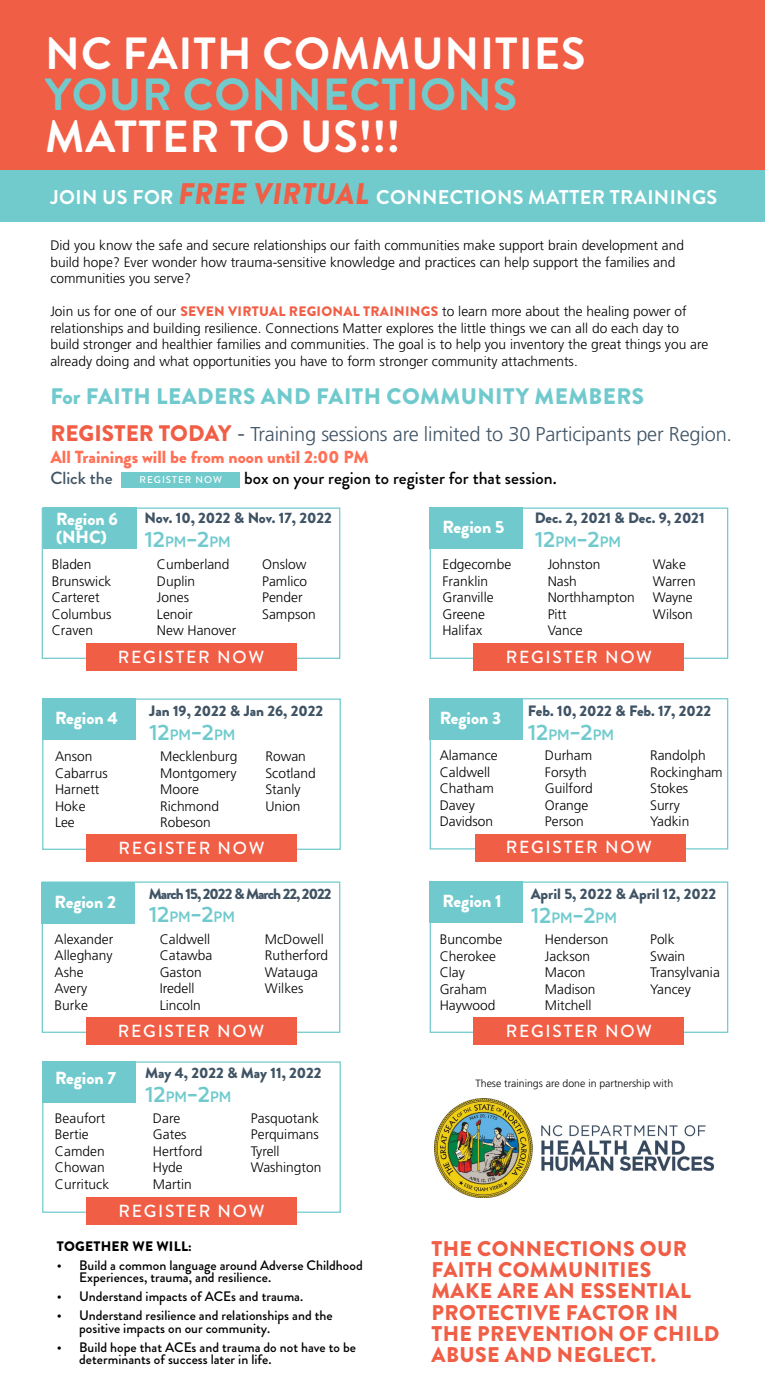
<style>
.page{position:relative;width:765px;height:1395px;background:#fff}
.page>*{position:absolute;margin:0;border:0;box-sizing:border-box;transform-origin:0 0}
.t1{font:700 45px "Brandon Grotesque";letter-spacing:.02em;color:#fff}
.t2{font:700 45px "Brandon Grotesque";letter-spacing:.02em;color:#71cbcd}
.t3{font:600 22.5px "Hartwell";color:#70cacd}
.t4{font:900 22.5px "Brandon Grotesque";letter-spacing:.02em;color:#70cacd}
.t5{font:900 21.25px/21.2px "Brandon Grotesque";letter-spacing:.02em;color:#f15e46}
.t6{font:300 20px "Frutiger";letter-spacing:-.01em;color:#3f5364}
.t7{font:700 19.88px "Brandon Grotesque";letter-spacing:.02em;color:#fff}
.t8{font:500 17.5px "Brandon Grotesque";letter-spacing:.1em;color:#fff}
.t9{font:900 17.5px/17.5px "Brandon Grotesque";color:#fff}
.t10{font:500 17.5px "Brandon Grotesque";color:#000}
.t11{font:900 17.5px "Brandon Grotesque";color:#ff7056}
.t12{font:500 17.5px "Brandon Grotesque";color:#3f5364}
.t13{font:900 15px "Brandon Grotesque";letter-spacing:-.005em;color:#3f5364}
.t14{font:900 15px "Brandon Grotesque";letter-spacing:-.06em;color:#3f5364}
.t15{font:300 13.75px/16.5px "Frutiger";color:#000}
.t16{font:500 13.75px/12.5px "Brandon Grotesque";color:#000}
.t17{font:900 13.75px "Brandon Grotesque";letter-spacing:.02em;color:#000}
.t18{font:300 10.5px "Frutiger";color:#000}
.t19{font:500 9.88px "Brandon Grotesque";letter-spacing:.1em;color:#fff}
.s1{font-weight:900;font-style:italic;font-size:29.75px;color:#f15e46}
.s2{font-family:"Brandon Grotesque";font-weight:900;color:#f15e46}
.s3{font-family:"Brandon Grotesque";font-weight:900;font-size:22.5px;color:#f15e46}
.s4{font-size:22.5px}
.s5{font-size:15.75px}
</style>
<div class="page">
<div style="left:42px;top:699px;width:93px;height:41px;background:#70cacd"></div>
<div style="left:42px;top:699px;width:299px;height:151px;border:1px solid #70cacd"></div>
<div style="left:86px;top:834px;width:211px;height:28px;background:#f15e46"></div>
<div style="left:0;top:0;width:765px;height:220px;background:#f15e46"></div>
<div style="left:0;top:170px;width:765px;height:51px;background:#71cbcd"></div>
<img style="left:435px;top:1099px;width:279px;height:98px">
<div style="left:430px;top:882px;width:93px;height:41px;background:#70cacd"></div>
<div style="left:42px;top:882px;width:93px;height:41px;background:#70cacd"></div>
<div style="left:430px;top:508px;width:93px;height:41px;background:#70cacd"></div>
<div style="left:42px;top:1061px;width:93px;height:42px;background:#70cacd"></div>
<div style="left:43px;top:508px;width:93px;height:41px;background:#70cacd"></div>
<div style="left:430px;top:699px;width:93px;height:41px;background:#70cacd"></div>
<div style="left:42px;top:882px;width:298px;height:151px;border:1px solid #70cacd"></div>
<div style="left:430px;top:508px;width:298px;height:151px;border:1px solid #70cacd"></div>
<div style="left:42px;top:1061px;width:299px;height:152px;border:1px solid #70cacd"></div>
<div style="left:430px;top:882px;width:298px;height:151px;border:1px solid #70cacd"></div>
<div style="left:430px;top:698px;width:298px;height:152px;border:1px solid #70cacd"></div>
<div style="left:42px;top:508px;width:298px;height:151px;border:1px solid #70cacd"></div>
<div style="left:121px;top:472px;width:119px;height:16px;background:#71cbcd"></div>
<div style="left:86px;top:1017px;width:210px;height:28px;background:#f15e46"></div>
<div style="left:474px;top:643px;width:210px;height:28px;background:#f15e46"></div>
<div style="left:86px;top:1197px;width:211px;height:28px;background:#f15e46"></div>
<div style="left:474px;top:1017px;width:210px;height:28px;background:#f15e46"></div>
<div style="left:475px;top:834px;width:211px;height:28px;background:#f15e46"></div>
<div style="left:86px;top:643px;width:210px;height:28px;background:#f15e46"></div>
<h1 class="t1" style="left:45px;top:22px;width:542px">NC FAITH COMMUNITIES</h1>
<h1 class="t2" style="left:45px;top:63px;width:473px">YOUR CONNECTIONS</h1>
<h1 class="t1" style="left:45px;top:105px;width:357px">MATTER TO US!!!</h1>
<h3 class="t7" style="left:51px;top:183px;width:668px">JOIN US FOR <span class="s1">FREE VIRTUAL</span> CONNECTIONS MATTER TRAININGS</h3>
<p class="t15" style="left:50px;top:237px;width:635px">Did you know the safe and secure relationships our faith communities make support brain development and build hope? Ever wonder how trauma-sensitive knowledge and practices can help support the families and communities you serve?</p>
<p class="t15" style="left:50px;top:303px;width:659px">Join us for one of our <span class="s2">SEVEN VIRTUAL REGIONAL TRAININGS</span> to learn more about the healing power of relationships and building resilience. Connections Matter explores the little things we can all do each day to build stronger and healthier families and communities. The goal is to help you inventory the great things you are already doing and what opportunities you have to form stronger community attachments.</p>
<h2 class="t4" style="left:50px;top:381px;width:595px">For FAITH LEADERS AND FAITH COMMUNITY MEMBERS</h2>
<h3 class="t6" style="left:50px;top:423px;width:683px"><span class="s3">REGISTER TODAY</span> <span class="s4">-</span> Training sessions are limited to 30 Participants per Region.</h3>
<p class="t11" style="left:50px;top:445px;width:320px">All Trainings will be from noon until 2:00 PM</p>
<p class="t12" style="left:50px;top:466px;width:64px">Click the</p>
<p class="t10" style="left:244px;top:466px;width:314px">box on your region to register for that session.</p>
<p class="t19" style="left:140px;top:473px;width:84px">REGISTER NOW</p>
<p class="t9" style="left:56px;top:511px;width:64px">Region 6 (NHC)</p>
<p class="t13" style="left:145px;top:508px;width:189px">Nov. 10, 2022 &amp; Nov. 17, 2022</p>
<h2 class="t3" style="left:145px;top:527px;width:88px">12<span class="s5">PM</span>-2<span class="s5">PM</span></h2>
<p class="t9" style="left:443px;top:519px;width:63px">Region 5</p>
<p class="t13" style="left:535px;top:508px;width:171px">Dec. 2, 2021 &amp; Dec. 9, 2021</p>
<h2 class="t3" style="left:535px;top:527px;width:88px">12<span class="s5">PM</span>-2<span class="s5">PM</span></h2>
<p class="t15" style="left:52px;top:556px;width:61px">Bladen<br>Brunswick<br>Carteret<br>Columbus<br>Craven</p>
<p class="t15" style="left:157px;top:556px;width:81px">Cumberland<br>Duplin<br>Jones<br>Lenoir<br>New Hanover</p>
<p class="t15" style="left:262px;top:556px;width:55px">Onslow<br>Pamlico<br>Pender<br>Sampson</p>
<p class="t15" style="left:442px;top:556px;width:70px">Edgecombe<br>Franklin<br>Granville<br>Greene<br>Halifax</p>
<p class="t15" style="left:548px;top:556px;width:89px">Johnston<br>Nash<br>Northhampton<br>Pitt<br>Vance</p>
<p class="t15" style="left:653px;top:556px;width:44px">Wake<br>Warren<br>Wayne<br>Wilson</p>
<p class="t8" style="left:118px;top:645px;width:148px">REGISTER NOW</p>
<p class="t8" style="left:506px;top:645px;width:148px">REGISTER NOW</p>
<p class="t9" style="left:55px;top:710px;width:65px">Region 4</p>
<p class="t13" style="left:149px;top:700px;width:175px">Jan 19, 2022 &amp; Jan 26, 2022</p>
<h2 class="t3" style="left:149px;top:719px;width:88px">12<span class="s5">PM</span>-2<span class="s5">PM</span></h2>
<p class="t9" style="left:440px;top:710px;width:63px">Region 3</p>
<p class="t13" style="left:528px;top:700px;width:185px">Feb. 10, 2022 &amp; Feb. 17, 2022</p>
<h2 class="t3" style="left:528px;top:719px;width:88px">12<span class="s5">PM</span>-2<span class="s5">PM</span></h2>
<p class="t15" style="left:55px;top:748px;width:54px">Anson<br>Cabarrus<br>Harnett<br>Hoke<br>Lee</p>
<p class="t15" style="left:160px;top:748px;width:79px">Mecklenburg<br>Montgomery<br>Moore<br>Richmond<br>Robeson</p>
<p class="t15" style="left:265px;top:748px;width:52px">Rowan<br>Scotland<br>Stanly<br>Union</p>
<p class="t15" style="left:440px;top:747px;width:60px">Alamance<br>Caldwell<br>Chatham<br>Davey<br>Davidson</p>
<p class="t15" style="left:545px;top:747px;width:49px">Durham<br>Forsyth<br>Guilford<br>Orange<br>Person</p>
<p class="t15" style="left:650px;top:747px;width:74px">Randolph<br>Rockingham<br>Stokes<br>Surry<br>Yadkin</p>
<p class="t8" style="left:118px;top:836px;width:148px">REGISTER NOW</p>
<p class="t8" style="left:506px;top:835px;width:148px">REGISTER NOW</p>
<p class="t14" style="left:149px;top:883px;width:184px">March 15, 2022 &amp; March 22, 2022</p>
<h2 class="t3" style="left:149px;top:902px;width:88px">12<span class="s5">PM</span>-2<span class="s5">PM</span></h2>
<p class="t9" style="left:55px;top:893px;width:63px">Region 2</p>
<p class="t9" style="left:443px;top:893px;width:61px">Region 1</p>
<p class="t13" style="left:531px;top:883px;width:187px">April 5, 2022 &amp; April 12, 2022</p>
<h2 class="t3" style="left:531px;top:902px;width:88px">12<span class="s5">PM</span>-2<span class="s5">PM</span></h2>
<p class="t15" style="left:55px;top:931px;width:60px">Alexander<br>Alleghany<br>Ashe<br>Avery<br>Burke</p>
<p class="t15" style="left:160px;top:931px;width:54px">Caldwell<br>Catawba<br>Gaston<br>Iredell<br>Lincoln</p>
<p class="t15" style="left:265px;top:931px;width:65px">McDowell<br>Rutherford<br>Watauga<br>Wilkes</p>
<p class="t8" style="left:118px;top:1019px;width:148px">REGISTER NOW</p>
<p class="t9" style="left:55px;top:1069px;width:63px">Region 7</p>
<p class="t13" style="left:145px;top:1062px;width:178px">May 4, 2022 &amp; May 11, 2022</p>
<h2 class="t3" style="left:145px;top:1081px;width:88px">12<span class="s5">PM</span>-2<span class="s5">PM</span></h2>
<p class="t15" style="left:55px;top:1110px;width:56px">Beaufort<br>Bertie<br>Camden<br>Chowan<br>Currituck</p>
<p class="t15" style="left:153px;top:1110px;width:51px">Dare<br>Gates<br>Hertford<br>Hyde<br>Martin</p>
<p class="t15" style="left:251px;top:1110px;width:72px">Pasquotank<br>Perquimans<br>Tyrell<br>Washington</p>
<p class="t8" style="left:118px;top:1199px;width:148px">REGISTER NOW</p>
<p class="t17" style="left:57px;top:1236px;width:137px">TOGETHER WE WILL:</p>
<p class="t16" style="left:79px;top:1259px;width:285px;text-indent:-22px">• Build a common language around Adverse Childhood<br>Experiences, trauma, and resilience.</p>
<p class="t16" style="left:57px;top:1290px;width:248px">• Understand impacts of ACEs and trauma.</p>
<p class="t16" style="left:79px;top:1309px;width:255px;text-indent:-22px">• Understand resilience and relationships and the positive impacts on our community.</p>
<p class="t16" style="left:79px;top:1341px;width:278px;text-indent:-22px">• Build hope that ACEs and trauma do not have to be determinants of success later in life.</p>
<p class="t15" style="left:440px;top:931px;width:64px">Buncombe<br>Cherokee<br>Clay<br>Graham<br>Haywood</p>
<p class="t15" style="left:545px;top:931px;width:65px">Henderson<br>Jackson<br>Macon<br>Madison<br>Mitchell</p>
<p class="t15" style="left:650px;top:931px;width:71px">Polk<br>Swain<br>Transylvania<br>Yancey</p>
<p class="t8" style="left:506px;top:1019px;width:148px">REGISTER NOW</p>
<p class="t18" style="left:476px;top:1078px;width:199px">These trainings are done in partnership with</p>
<h3 class="t5" style="left:432px;top:1238px;width:289px">THE CONNECTIONS OUR<br>FAITH COMMUNITIES<br>MAKE ARE AN ESSENTIAL<br>PROTECTIVE FACTOR IN<br>THE PREVENTION OF CHILD<br>ABUSE AND NEGLECT.</h3>
</div>
